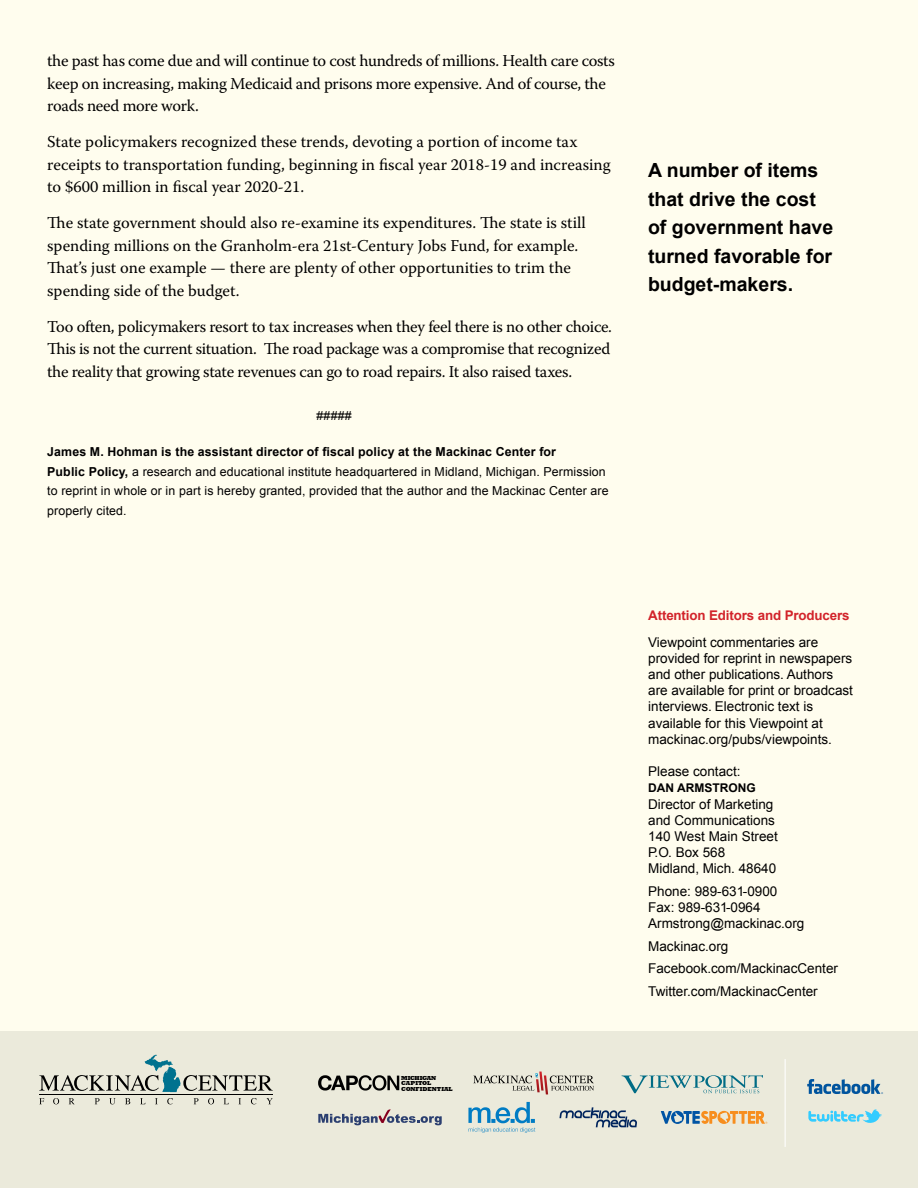
<style>
.page{position:relative;width:918px;height:1188px;background:#fffdee}
.page>*{position:absolute;margin:0;border:0;box-sizing:border-box;transform-origin:0 0}
.t1{font:700 19.5px/28.5px "Arial";color:#000}
.t2{font:16.5px/22.5px "Warnock Pro";color:#000}
.t3{font:16.5px/22.5px "Warnock Pro";letter-spacing:-.02em;color:#000}
.t4{font:13.5px/16.2px "Arial";color:#000}
.t5{font:700 13.35px "Arial";letter-spacing:-.01em;color:#d2232a}
.t6{font:12.3px/19.5px "Arial";letter-spacing:.01em;color:#000}
.t7{font:700 12px "Arial";color:#000}
.t8{font:800 6px/5.2px "Rockwell";color:#000}
.s1{font-weight:700}
</style>
<div class="page">
<div style="left:0;top:1031px;width:918px;height:157px;background:#ebeadb"></div>
<svg style="left:318px;top:1109px;width:124px;height:16px"></svg>
<svg style="left:622px;top:1075px;width:141px;height:18px"></svg>
<svg style="left:559px;top:1107px;width:78px;height:20px"></svg>
<hr style="left:785px;top:1059px;width:1px;height:88px;background:#fff">
<svg style="left:473px;top:1072px;width:121px;height:22px"></svg>
<svg style="left:318px;top:1075px;width:81px;height:16px"></svg>
<svg style="left:807px;top:1079px;width:76px;height:15px"></svg>
<svg style="left:808px;top:1109px;width:74px;height:14px"></svg>
<svg style="left:468px;top:1102px;width:67px;height:31px"></svg>
<svg style="left:39px;top:1098px;width:5px;height:6px"></svg>
<svg style="left:53px;top:1098px;width:6px;height:6px"></svg>
<svg style="left:69px;top:1098px;width:5px;height:6px"></svg>
<svg style="left:95px;top:1098px;width:5px;height:6px"></svg>
<svg style="left:109px;top:1098px;width:7px;height:6px"></svg>
<svg style="left:125px;top:1098px;width:5px;height:6px"></svg>
<svg style="left:140px;top:1098px;width:6px;height:6px"></svg>
<svg style="left:155px;top:1098px;width:3px;height:6px"></svg>
<svg style="left:167px;top:1098px;width:6px;height:6px"></svg>
<svg style="left:194px;top:1098px;width:5px;height:6px"></svg>
<svg style="left:208px;top:1098px;width:6px;height:6px"></svg>
<svg style="left:224px;top:1098px;width:5px;height:6px"></svg>
<svg style="left:238px;top:1098px;width:3px;height:6px"></svg>
<svg style="left:251px;top:1098px;width:5px;height:6px"></svg>
<svg style="left:267px;top:1098px;width:6px;height:6px"></svg>
<hr style="left:39px;top:1094px;width:234px;height:1px;background:#000">
<svg style="left:39px;top:1055px;width:234px;height:37px"></svg>
<svg style="left:661px;top:1111px;width:106px;height:13px"></svg>
<p class="t3" style="left:47px;top:49px;width:569px">the past has come due and will continue to cost hundreds of millions. Health care costs keep on increasing, making Medicaid and prisons more expensive. And of course, the roads need more work.</p>
<p class="t2" style="left:47px;top:130px;width:565px">State policymakers recognized these trends, devoting a portion of income tax receipts to transportation funding, beginning in fiscal year 2018-19 and increasing to $600 million in fiscal year 2020-21.</p>
<p class="t2" style="left:47px;top:211px;width:540px">The state government should also re-examine its expenditures. The state is still spending millions on the Granholm-era 21st-Century Jobs Fund, for example.<br>That’s just one example — there are plenty of other opportunities to trim the spending side of the budget.</p>
<p class="t2" style="left:47px;top:315px;width:566px;text-align:justify">Too often, policymakers resort to tax increases when they feel there is no other choice.<br>This is not the current situation. The road package was a compromise that recognized the reality that growing state revenues can go to road repairs. It also raised taxes.</p>
<p class="t6" style="left:316px;top:406px;width:37px">#####</p>
<p class="t6" style="left:47px;top:442px;width:563px"><span class="s1">James M. Hohman is the assistant director of fiscal policy at the Mackinac Center for<br>Public Policy,</span> a research and educational institute headquartered in Midland, Michigan. Permission to reprint in whole or in part is hereby granted, provided that the author and the Mackinac Center are properly cited.</p>
<p class="t1" style="left:648px;top:157px;width:187px">A number of items that drive the cost of government have turned favorable for budget-makers.</p>
<p class="t8" style="left:401px;top:1075px;width:53px">MICHIGAN<br>CAPITOL<br>CONFIDENTIAL</p>
<p class="t5" style="left:648px;top:606px;width:203px">Attention Editors and Producers</p>
<p class="t4" style="left:648px;top:634px;width:206px">Viewpoint commentaries are provided for reprint in newspapers and other publications. Authors are available for print or broadcast interviews. Electronic text is available for this Viewpoint at mackinac.org/pubs/viewpoints.</p>
<p class="t4" style="left:648px;top:763px;width:94px">Please contact:</p>
<p class="t7" style="left:648px;top:780px;width:109px">DAN ARMSTRONG</p>
<p class="t4" style="left:648px;top:796px;width:131px">Director of Marketing and Communications<br>140 West Main Street<br>P.O. Box 568<br>Midland, Mich. 48640</p>
<p class="t4" style="left:648px;top:883px;width:158px">Phone: 989-631-0900<br>Fax: 989-631-0964<br>Armstrong@mackinac.org</p>
<p class="t4" style="left:648px;top:935px;width:191px;line-height:22.5px">Mackinac.org<br>Facebook.com/MackinacCenter<br>Twitter.com/MackinacCenter</p>
</div>
